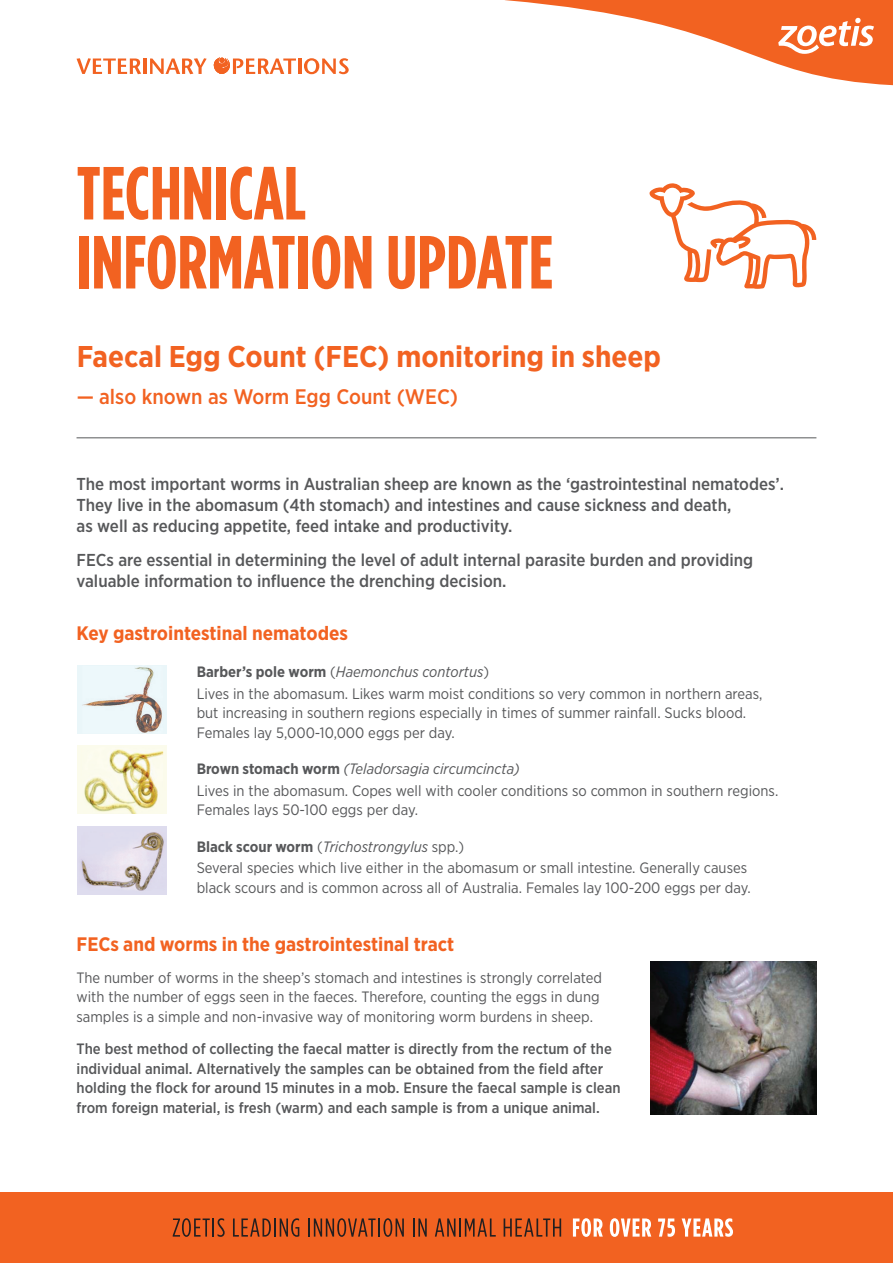
<style>
.page{position:relative;width:893px;height:1263px;background:#fff}
.page>*{position:absolute;margin:0;border:0;box-sizing:border-box;transform-origin:0 0}
.t1{font:700 75px/69px "Gotham Condensed";color:#f26221}
.t2{font:700 30px "Gotham Narrow";color:#f26221}
.t3{font:500 21px "Gotham Narrow";color:#f26221}
.t4{font:700 19.5px "Gotham Narrow";color:#f26221}
.t5{font:500 17.25px/21px "Gotham Narrow";color:#57585a}
.t6{font:15px/19.5px "Gotham Narrow";color:#57585a}
.t7{font:500 15px/19.5px "Gotham Narrow";color:#57585a}
.t8{font:italic 15px "Gotham Narrow";color:#57585a}
.s1{font-weight:700;font-style:normal}
.s2{font-style:normal}
</style>
<div class="page">
<div style="left:0;top:1192px;width:893px;height:71px;background:#f26221"></div>
<svg style="left:173px;top:1218px;width:52px;height:19px"></svg>
<svg style="left:233px;top:1218px;width:66px;height:19px"></svg>
<svg style="left:308px;top:1218px;width:96px;height:19px"></svg>
<svg style="left:413px;top:1218px;width:14px;height:18px"></svg>
<svg style="left:435px;top:1218px;width:61px;height:18px"></svg>
<svg style="left:504px;top:1218px;width:57px;height:18px"></svg>
<svg style="left:573px;top:1218px;width:30px;height:19px"></svg>
<svg style="left:610px;top:1218px;width:41px;height:19px"></svg>
<svg style="left:658px;top:1218px;width:17px;height:19px"></svg>
<svg style="left:682px;top:1218px;width:51px;height:19px"></svg>
<svg style="left:649px;top:183px;width:167px;height:106px"></svg>
<img style="left:78px;top:665px;width:89px;height:68px">
<img style="left:78px;top:746px;width:89px;height:68px">
<img style="left:78px;top:826px;width:89px;height:68px">
<img style="left:651px;top:961px;width:165px;height:153px">
<svg style="left:505px;top:0;width:388px;height:85px"></svg>
<hr style="left:77px;top:438px;width:739px;height:1px;background:#57585a">
<svg style="left:77px;top:58px;width:64px;height:16px"></svg>
<hr style="left:143px;top:59px;width:3px;height:15px;background:#f26221">
<hr style="left:298px;top:59px;width:3px;height:15px;background:#f26221">
<svg style="left:304px;top:58px;width:45px;height:16px"></svg>
<svg style="left:150px;top:57px;width:146px;height:18px"></svg>
<p class="t1" style="left:77px;top:158px;width:478px">TECHNICAL<br>INFORMATION UPDATE</p>
<h2 class="t2" style="left:77px;top:337px;width:586px">Faecal Egg Count (FEC) monitoring in sheep</h2>
<h3 class="t3" style="left:77px;top:383px;width:383px">— also known as Worm Egg Count (WEC)</h3>
<p class="t5" style="left:77px;top:473px;width:709px">The most important worms in Australian sheep are known as the ‘gastrointestinal nematodes’.<br>They live in the abomasum (4th stomach) and intestines and cause sickness and death,<br>as well as reducing appetite, feed intake and productivity.</p>
<p class="t5" style="left:77px;top:549px;width:678px">FECs are essential in determining the level of adult internal parasite burden and providing valuable information to influence the drenching decision.</p>
<p class="t4" style="left:77px;top:621px;width:273px">Key gastrointestinal nematodes</p>
<p class="t8" style="left:197px;top:662px;width:294px"><span class="s1">Barber’s pole worm</span> <span class="s2">(</span>Haemonchus contortus<span class="s2">)</span></p>
<p class="t6" style="left:197px;top:683px;width:567px">Lives in the abomasum. Likes warm moist conditions so very common in northern areas, but increasing in southern regions especially in times of summer rainfall. Sucks blood.<br>Females lay 5,000-10,000 eggs per day.</p>
<p class="t8" style="left:197px;top:759px;width:325px"><span class="s1">Brown stomach worm</span> (Teladorsagia circumcincta)</p>
<p class="t6" style="left:197px;top:780px;width:583px">Lives in the abomasum. Copes well with cooler conditions so common in southern regions.<br>Females lays 50-100 eggs per day.</p>
<p class="t8" style="left:197px;top:837px;width:269px"><span class="s1">Black scour worm</span> <span class="s2">(</span>Trichostrongylus <span class="s2">spp.)</span></p>
<p class="t6" style="left:197px;top:858px;width:556px">Several species which live either in the abomasum or small intestine. Generally causes black scours and is common across all of Australia. Females lay 100-200 eggs per day.</p>
<p class="t4" style="left:77px;top:931px;width:379px">FECs and worms in the gastrointestinal tract</p>
<p class="t6" style="left:77px;top:967px;width:527px">The number of worms in the sheep’s stomach and intestines is strongly correlated with the number of eggs seen in the faeces. Therefore, counting the eggs in dung samples is a simple and non-invasive way of monitoring worm burdens in sheep.</p>
<p class="t7" style="left:77px;top:1039px;width:546px">The best method of collecting the faecal matter is directly from the rectum of the individual animal. Alternatively the samples can be obtained from the field after holding the flock for around 15 minutes in a mob. Ensure the faecal sample is clean from foreign material, is fresh (warm) and each sample is from a unique animal.</p>
</div>
